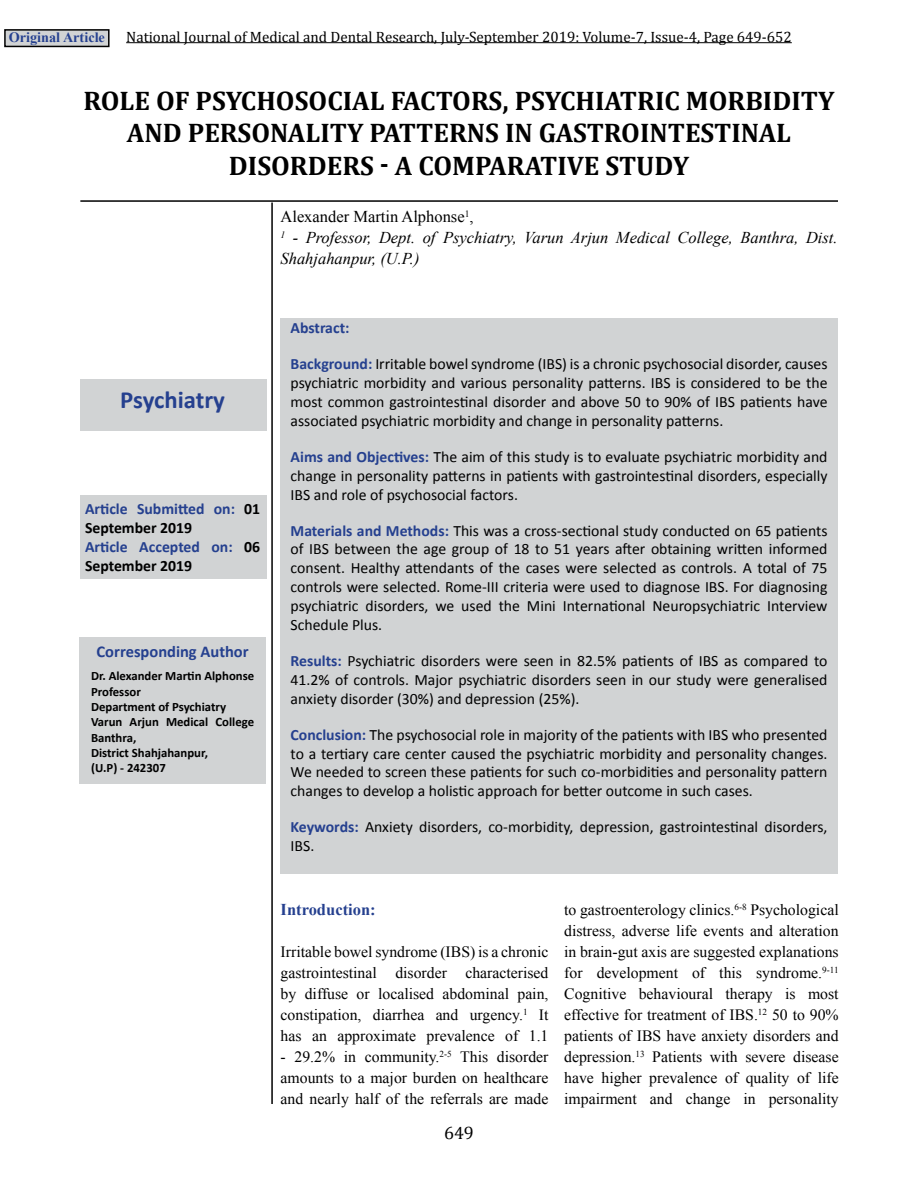
<style>
.page{position:relative;width:918px;height:1188px;background:#fff}
.page>*{position:absolute;margin:0;border:0;box-sizing:border-box;transform-origin:0 0}
.t1{font:700 27px/32.4px "Cambria";color:#000;text-align:center}
.t2{font:700 24.75px "Calibri";color:#25408f}
.t3{font:18px "Cambria";color:#000}
.t4{font:italic 16.5px/21px "Times New Roman";color:#000}
.t5{font:700 16.5px "Calibri";color:#25408f}
.t6{font:700 16.5px "Times New Roman";color:#25408f}
.t7{font:15.75px/18.9px "Calibri";color:#000;text-align:justify}
.t8{font:15.75px/21px "Times New Roman";color:#000;text-align:justify}
.t9{font:700 15.75px/18.9px "Calibri";color:#25408f}
.t10{font:15px "Cambria";color:#000}
.t11{font:700 14.25px "Times New Roman";color:#25408f}
.t12{font:700 12.75px/15.3px "Calibri";color:#000}
.s1{font-style:normal}
.s2{color:#000}
.s3{font-weight:700;color:#25408f}
</style>
<div class="page">
<hr style="left:126px;top:42px;width:666px;height:1px;background:#000">
<div style="left:80px;top:379px;width:186px;height:52px;background:#d1d3d4"></div>
<div style="left:80px;top:638px;width:186px;height:146px;background:#d1d3d4"></div>
<hr style="left:271px;top:203px;width:2px;height:901px;background:#000">
<hr style="left:80px;top:200px;width:758px;height:2px;background:#000">
<div style="left:5px;top:30px;width:104px;height:16px;background:#d1d3d4"></div>
<div style="left:4px;top:29px;width:106px;height:18px;border:2px solid #000"></div>
<div style="left:80px;top:495px;width:186px;height:84px;background:#d1d3d4"></div>
<div style="left:280px;top:318px;width:558px;height:556px;background:#d1d3d4"></div>
<p class="t11" style="left:9px;top:28px;width:98px">Original Article</p>
<p class="t10" style="left:126px;top:28px;width:667px">National Journal of Medical and Dental Research, July-September 2019: Volume-7, Issue-4, Page 649-652</p>
<h1 class="t1" style="left:84px;top:84px;width:752px">ROLE OF PSYCHOSOCIAL FACTORS, PSYCHIATRIC MORBIDITY<br>AND PERSONALITY PATTERNS IN GASTROINTESTINAL<br>DISORDERS - A COMPARATIVE STUDY</h1>
<p class="t4" style="left:280px;top:206px;width:559px"><span class="s1">Alexander Martin Alphonse</span><sup>1</sup><span class="s1">,<br></span><sup>1</sup> - Professor, Dept. of Psychiatry, Varun Arjun Medical College, Banthra, Dist.<br>Shahjahanpur, (U.P.)</p>
<h2 class="t2" style="left:120px;top:384px;width:106px">Psychiatry</h2>
<p class="t9" style="left:85px;top:500px;width:177px">Article Submitted on: <span class="s2">01<br>September 2019<br></span>Article Accepted on: <span class="s2">06<br>September 2019</span></p>
<p class="t5" style="left:97px;top:641px;width:154px">Corresponding Author</p>
<p class="t12" style="left:91px;top:669px;width:165px">Dr. Alexander Martin Alphonse<br>Professor<br>Department of Psychiatry<br>Varun Arjun Medical College<br>Banthra,<br>District Shahjahanpur,<br>(U.P) - 242307</p>
<p class="t9" style="left:291px;top:319px;width:60px">Abstract:</p>
<p class="t7" style="left:291px;top:355px;width:539px"><span class="s3">Background:</span> Irritable bowel syndrome (IBS) is a chronic psychosocial disorder, causes psychiatric morbidity and various personality patterns. IBS is considered to be the most common gastrointestinal disorder and above 50 to 90% of IBS patients have associated psychiatric morbidity and change in personality patterns.</p>
<p class="t7" style="left:291px;top:447px;width:538px"><span class="s3">Aims and Objectives:</span> The aim of this study is to evaluate psychiatric morbidity and change in personality patterns in patients with gastrointestinal disorders, especially IBS and role of psychosocial factors.</p>
<p class="t7" style="left:291px;top:521px;width:539px"><span class="s3">Materials and Methods:</span> This was a cross-sectional study conducted on 65 patients of IBS between the age group of 18 to 51 years after obtaining written informed consent. Healthy attendants of the cases were selected as controls. A total of 75 controls were selected. Rome-III criteria were used to diagnose IBS. For diagnosing psychiatric disorders, we used the Mini International Neuropsychiatric Interview Schedule Plus.</p>
<p class="t7" style="left:291px;top:651px;width:538px"><span class="s3">Results:</span> Psychiatric disorders were seen in 82.5% patients of IBS as compared to 41.2% of controls. Major psychiatric disorders seen in our study were generalised anxiety disorder (30%) and depression (25%).</p>
<p class="t7" style="left:291px;top:725px;width:539px"><span class="s3">Conclusion:</span> The psychosocial role in majority of the patients with IBS who presented to a tertiary care center caused the psychiatric morbidity and personality changes.<br>We needed to screen these patients for such co-morbidities and personality pattern changes to develop a holistic approach for better outcome in such cases.</p>
<p class="t7" style="left:291px;top:818px;width:539px"><span class="s3">Keywords:</span> Anxiety disorders, co-morbidity, depression, gastrointestinal disorders,<br>IBS.</p>
<p class="t6" style="left:281px;top:898px;width:97px">Introduction:</p>
<p class="t8" style="left:281px;top:941px;width:269px">Irritable bowel syndrome (IBS) is a chronic gastrointestinal disorder characterised by diffuse or localised abdominal pain, constipation, diarrhea and urgency.<sup>1</sup> It has an approximate prevalence of 1.1</p>
<p class="t8" style="left:281px;top:1046px;width:269px">- 29.2% in community.<sup>2-5</sup> This disorder amounts to a major burden on healthcare and nearly half of the referrals are made</p>
<p class="t3" style="left:444px;top:1122px;width:31px">649</p>
<p class="t8" style="left:564px;top:899px;width:276px">to gastroenterology clinics.<sup>6-8</sup> Psychological distress, adverse life events and alteration in brain-gut axis are suggested explanations for development of this syndrome.<sup>9-11<br></sup>Cognitive behavioural therapy is most effective for treatment of IBS.<sup>12</sup> 50 to 90% patients of IBS have anxiety disorders and depression.<sup>13</sup> Patients with severe disease have higher prevalence of quality of life impairment and change in personality</p>
</div>
